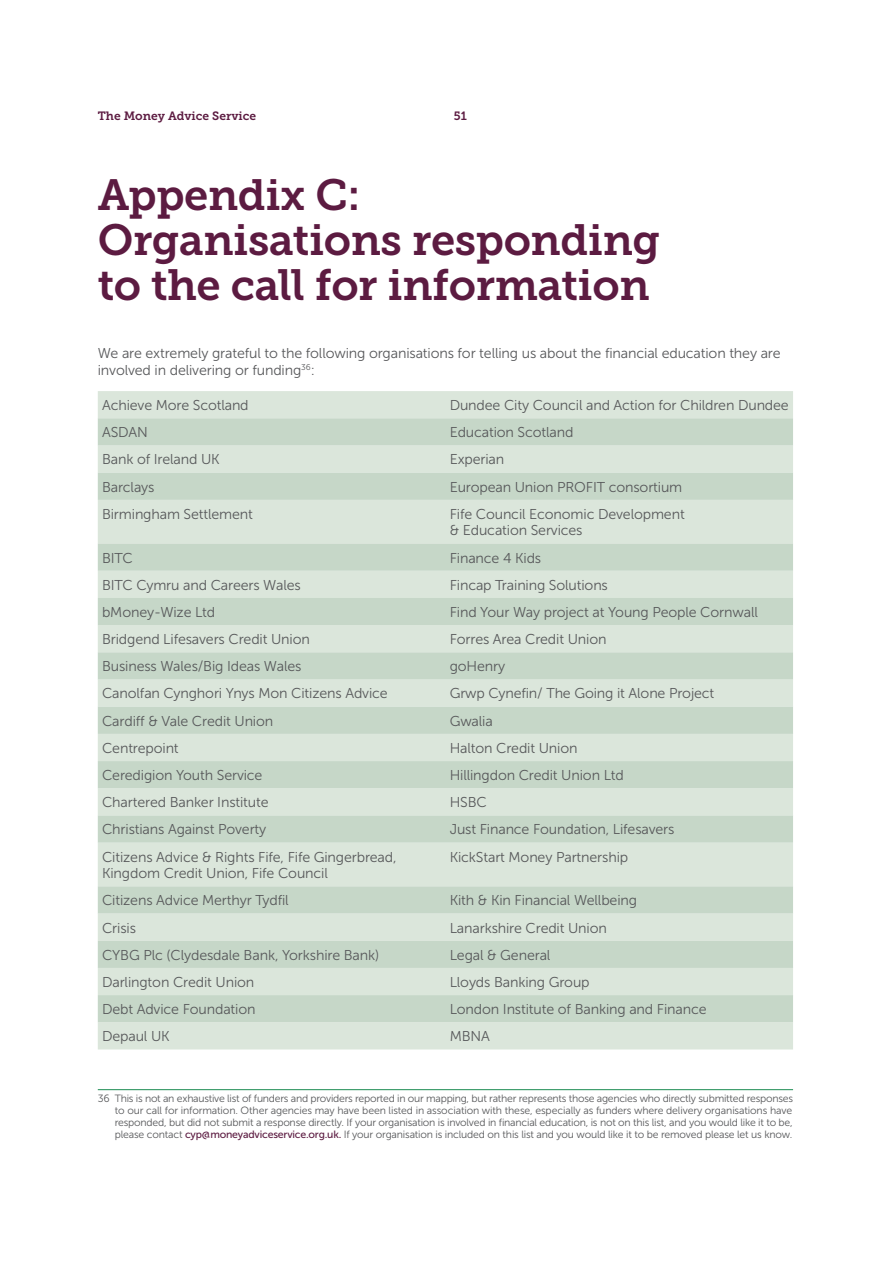
<style>
.page{position:relative;width:893px;height:1263px;background:#fff}
.page>*{position:absolute;margin:0;border:0;box-sizing:border-box;transform-origin:0 0}
._01_Page_Title_29_30{font:43.5px/45px "Museo Slab 700";letter-spacing:-.01em;color:#5c1b41}
._02_Body_Copy_9_5_11{font:14.25px/16.5px "Museo Sans 300";letter-spacing:-.01em;color:#57585a}
.t1{font:12px "Museo Slab 700";color:#5c1b41}
._02_Footnote_7_8pt{font:10.5px/12px "Museo Sans 300";letter-spacing:-.015em;color:#57585a;text-align:justify}
.s1{font-family:"Museo Sans 500";color:#5c1b41}
</style>
<div class="page">
<div style="left:98px;top:391px;width:695px;height:658px;background:#dbe6db"></div>
<svg style="left:98px;top:418px;width:695px;height:604px;background:#d0ded1"></svg>
<hr style="left:98px;top:1089px;width:695px;height:1px;background:#1b8c52">
<p class="t1" style="left:98px;top:109px;width:160px">The Money Advice Service</p>
<p class="t1" style="left:454px;top:109px;width:14px">51</p>
<p class="_01_Page_Title_29_30" style="left:98px;top:172px;width:564px">Appendix C:<br>Organisations responding to the call for information</p>
<p class="_02_Body_Copy_9_5_11" style="left:98px;top:345px;width:684px">We are extremely grateful to the following organisations for telling us about the financial education they are involved in delivering or funding<sup>36</sup>:</p>
<p class="_02_Body_Copy_9_5_11" style="left:102px;top:397px;width:148px">Achieve More Scotland</p>
<p class="_02_Body_Copy_9_5_11" style="left:450px;top:397px;width:341px">Dundee City Council and Action for Children Dundee</p>
<p class="_02_Body_Copy_9_5_11" style="left:102px;top:424px;width:47px">ASDAN</p>
<p class="_02_Body_Copy_9_5_11" style="left:450px;top:424px;width:125px">Education Scotland</p>
<p class="_02_Body_Copy_9_5_11" style="left:102px;top:451px;width:119px">Bank of Ireland UK</p>
<p class="_02_Body_Copy_9_5_11" style="left:450px;top:451px;width:56px">Experian</p>
<p class="_02_Body_Copy_9_5_11" style="left:102px;top:479px;width:54px">Barclays</p>
<p class="_02_Body_Copy_9_5_11" style="left:450px;top:479px;width:234px">European Union PROFIT consortium</p>
<p class="_02_Body_Copy_9_5_11" style="left:102px;top:506px;width:152px">Birmingham Settlement</p>
<p class="_02_Body_Copy_9_5_11" style="left:450px;top:506px;width:237px">Fife Council Economic Development &amp; Education Services</p>
<p class="_02_Body_Copy_9_5_11" style="left:102px;top:549px;width:32px">BITC</p>
<p class="_02_Body_Copy_9_5_11" style="left:450px;top:549px;width:93px">Finance 4 Kids</p>
<p class="_02_Body_Copy_9_5_11" style="left:102px;top:577px;width:200px">BITC Cymru and Careers Wales</p>
<p class="_02_Body_Copy_9_5_11" style="left:450px;top:577px;width:160px">Fincap Training Solutions</p>
<p class="_02_Body_Copy_9_5_11" style="left:102px;top:604px;width:115px">bMoney-Wize Ltd</p>
<p class="_02_Body_Copy_9_5_11" style="left:450px;top:604px;width:310px">Find Your Way project at Young People Cornwall</p>
<p class="_02_Body_Copy_9_5_11" style="left:102px;top:631px;width:209px">Bridgend Lifesavers Credit Union</p>
<p class="_02_Body_Copy_9_5_11" style="left:450px;top:631px;width:158px">Forres Area Credit Union</p>
<p class="_02_Body_Copy_9_5_11" style="left:102px;top:658px;width:201px">Business Wales/Big Ideas Wales</p>
<p class="_02_Body_Copy_9_5_11" style="left:450px;top:658px;width:57px">goHenry</p>
<p class="_02_Body_Copy_9_5_11" style="left:102px;top:685px;width:287px">Canolfan Cynghori Ynys Mon Citizens Advice</p>
<p class="_02_Body_Copy_9_5_11" style="left:450px;top:685px;width:266px">Grwp Cynefin/ The Going it Alone Project</p>
<p class="_02_Body_Copy_9_5_11" style="left:102px;top:713px;width:173px">Cardiff &amp; Vale Credit Union</p>
<p class="_02_Body_Copy_9_5_11" style="left:450px;top:713px;width:45px">Gwalia</p>
<p class="_02_Body_Copy_9_5_11" style="left:102px;top:740px;width:78px">Centrepoint</p>
<p class="_02_Body_Copy_9_5_11" style="left:450px;top:740px;width:129px">Halton Credit Union</p>
<p class="_02_Body_Copy_9_5_11" style="left:102px;top:767px;width:162px">Ceredigion Youth Service</p>
<p class="_02_Body_Copy_9_5_11" style="left:450px;top:767px;width:176px">Hillingdon Credit Union Ltd</p>
<p class="_02_Body_Copy_9_5_11" style="left:102px;top:794px;width:168px">Chartered Banker Institute</p>
<p class="_02_Body_Copy_9_5_11" style="left:450px;top:794px;width:39px">HSBC</p>
<p class="_02_Body_Copy_9_5_11" style="left:102px;top:821px;width:166px">Christians Against Poverty</p>
<p class="_02_Body_Copy_9_5_11" style="left:450px;top:821px;width:226px">Just Finance Foundation, Lifesavers</p>
<p class="_02_Body_Copy_9_5_11" style="left:102px;top:848px;width:296px">Citizens Advice &amp; Rights Fife, Fife Gingerbread,<br>Kingdom Credit Union, Fife Council</p>
<p class="_02_Body_Copy_9_5_11" style="left:450px;top:848px;width:180px">KickStart Money Partnership</p>
<p class="_02_Body_Copy_9_5_11" style="left:102px;top:892px;width:188px">Citizens Advice Merthyr Tydfil</p>
<p class="_02_Body_Copy_9_5_11" style="left:450px;top:892px;width:189px">Kith &amp; Kin Financial Wellbeing</p>
<p class="_02_Body_Copy_9_5_11" style="left:102px;top:919px;width:35px">Crisis</p>
<p class="_02_Body_Copy_9_5_11" style="left:450px;top:919px;width:159px">Lanarkshire Credit Union</p>
<p class="_02_Body_Copy_9_5_11" style="left:102px;top:947px;width:279px">CYBG Plc (Clydesdale Bank, Yorkshire Bank)</p>
<p class="_02_Body_Copy_9_5_11" style="left:450px;top:947px;width:102px">Legal &amp; General</p>
<p class="_02_Body_Copy_9_5_11" style="left:102px;top:974px;width:154px">Darlington Credit Union</p>
<p class="_02_Body_Copy_9_5_11" style="left:450px;top:974px;width:141px">Lloyds Banking Group</p>
<p class="_02_Body_Copy_9_5_11" style="left:102px;top:1001px;width:155px">Debt Advice Foundation</p>
<p class="_02_Body_Copy_9_5_11" style="left:450px;top:1001px;width:258px">London Institute of Banking and Finance</p>
<p class="_02_Body_Copy_9_5_11" style="left:102px;top:1028px;width:69px">Depaul UK</p>
<p class="_02_Body_Copy_9_5_11" style="left:450px;top:1028px;width:42px">MBNA</p>
<p class="_02_Footnote_7_8pt" style="left:115px;top:1092px;width:680px;text-indent:-17px">36 This is not an exhaustive list of funders and providers reported in our mapping, but rather represents those agencies who directly submitted responses to our call for information. Other agencies may have been listed in association with these, especially as funders where delivery organisations have responded, but did not submit a response directly. If your organisation is involved in financial education, is not on this list, and you would like it to be, please contact <span class="s1">cyp@moneyadviceservice.org.uk.</span> If your organisation is included on this list and you would like it to be removed please let us know.</p>
</div>
